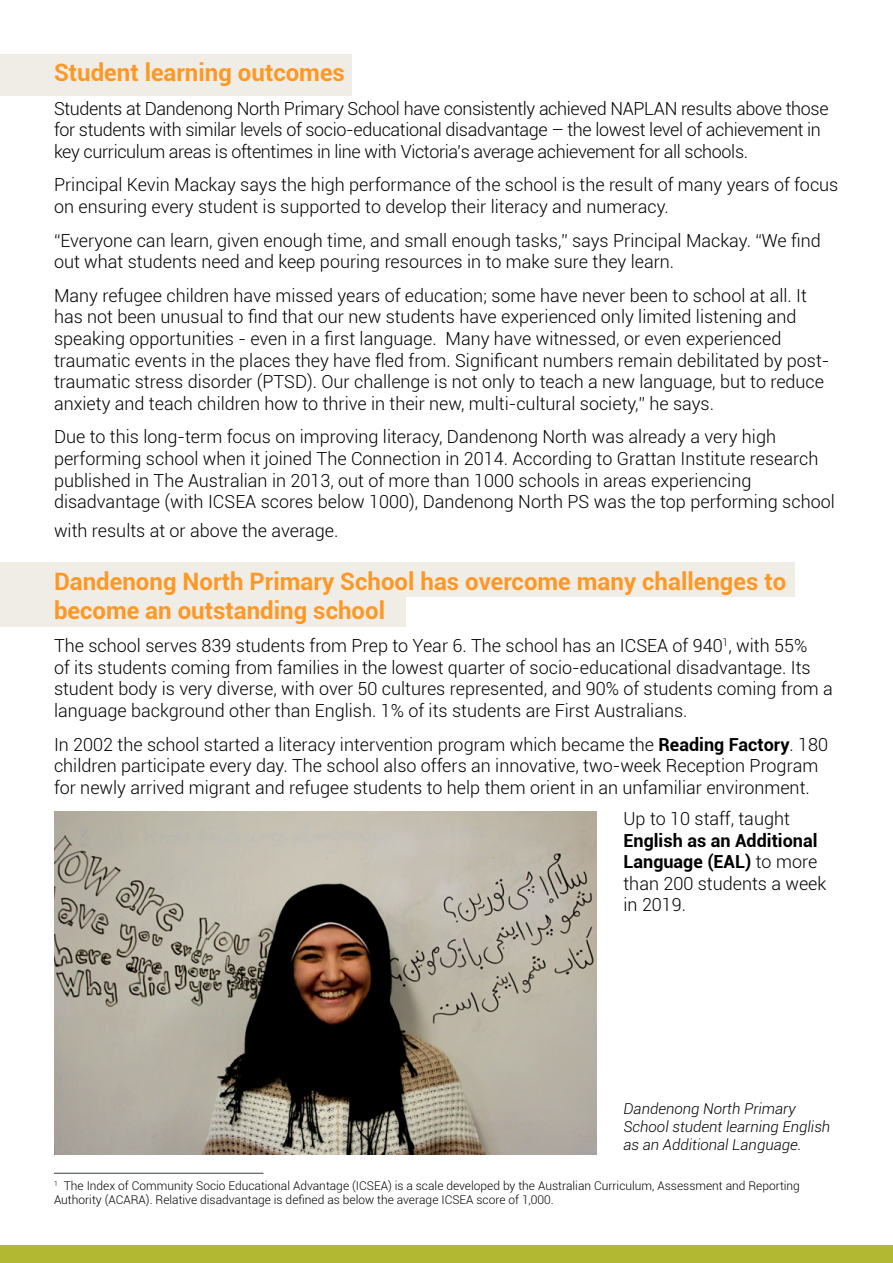
<style>
.page{position:relative;width:893px;height:1263px;background:#fff}
.page>*{position:absolute;margin:0;border:0;box-sizing:border-box;transform-origin:0 0}
.t1{font:700 24px/28.8px "Roboto";color:#fd9827}
.t2{font:300 18px/21.6px "Roboto";color:#000}
.t3{font:300 18px/21.6px "Roboto";letter-spacing:-.02em;color:#000}
.t4{font:700 18px/21.6px "Roboto";color:#000}
.t5{font:italic 300 15px/18px "Roboto";color:#000}
.t6{font:300 12px/14.4px "Roboto";color:#000}
.s1{font-weight:700}
.s2{font-weight:300}
</style>
<div class="page">
<div style="left:0;top:1245px;width:893px;height:18px;background:#b2b831"></div>
<div style="left:0;top:54px;width:352px;height:42px;background:#efede6"></div>
<div style="left:0;top:563px;width:794px;height:34px;background:#efede6"></div>
<div style="left:0;top:597px;width:406px;height:30px;background:#efede6"></div>
<hr style="left:54px;top:1173px;width:209px;height:1px;background:#353e48">
<img style="left:54px;top:811px;width:543px;height:343px">
<h1 class="t1" style="left:54px;top:57px;width:292px">Student learning outcomes</h1>
<p class="t3" style="left:54px;top:97px;width:776px">Students at Dandenong North Primary School have consistently achieved NAPLAN results above those for students with similar levels of socio-educational disadvantage – the lowest level of achievement in key curriculum areas is oftentimes in line with Victoria’s average achievement for all schools.</p>
<p class="t2" style="left:54px;top:174px;width:786px">Principal Kevin Mackay says the high performance of the school is the result of many years of focus on ensuring every student is supported to develop their literacy and numeracy.</p>
<p class="t2" style="left:54px;top:229px;width:768px">“Everyone can learn, given enough time, and small enough tasks,” says Principal Mackay. “We find out what students need and keep pouring resources in to make sure they learn.</p>
<p class="t2" style="left:54px;top:284px;width:777px">Many refugee children have missed years of education; some have never been to school at all. It has not been unusual to find that our new students have experienced only limited listening and speaking opportunities - even in a first language. Many have witnessed, or even experienced traumatic events in the places they have fled from. Significant numbers remain debilitated by post&shy;traumatic stress disorder (PTSD). Our challenge is not only to teach a new language, but to reduce anxiety and teach children how to thrive in their new, multi-cultural society,” he says.</p>
<p class="t2" style="left:54px;top:426px;width:782px">Due to this long-term focus on improving literacy, Dandenong North was already a very high performing school when it joined The Connection in 2014. According to Grattan Institute research published in The Australian in 2013, out of more than 1000 schools in areas experiencing disadvantage (with ICSEA scores below 1000), Dandenong North PS was the top performing school</p>
<p class="t2" style="left:54px;top:519px;width:286px">with results at or above the average.</p>
<h1 class="t1" style="left:54px;top:566px;width:734px">Dandenong North Primary School has overcome many challenges to become an outstanding school</h1>
<p class="t2" style="left:54px;top:634px;width:780px">The school serves 839 students from Prep to Year 6. The school has an ICSEA of 940<sup>1</sup>, with 55%<br>of its students coming from families in the lowest quarter of socio-educational disadvantage. Its student body is very diverse, with over 50 cultures represented, and 90% of students coming from a language background other than English. 1% of its students are First Australians.</p>
<p class="t2" style="left:54px;top:733px;width:776px">In 2002 the school started a literacy intervention program which became the <span class="s1">Reading Factory</span>. 180 children participate every day. The school also offers an innovative, two-week Reception Program for newly arrived migrant and refugee students to help them orient in an unfamiliar environment.</p>
<p class="t2" style="left:623px;top:807px;width:168px">Up to 10 staff, taught</p>
<p class="t4" style="left:623px;top:829px;width:204px">English as an Additional<br>Language (EAL) <span class="s2">to more than 200 students a week in 2019.</span></p>
<p class="t5" style="left:623px;top:1099px;width:208px">Dandenong North Primary<br>School student learning English as an Additional Language.</p>
<p class="t6" style="left:54px;top:1178px;width:747px"><sup>1</sup> The Index of Community Socio Educational Advantage (ICSEA) is a scale developed by the Australian Curriculum, Assessment and Reporting<br>Authority (ACARA). Relative disadvantage is defined as below the average ICSEA score of 1,000.</p>
</div>
